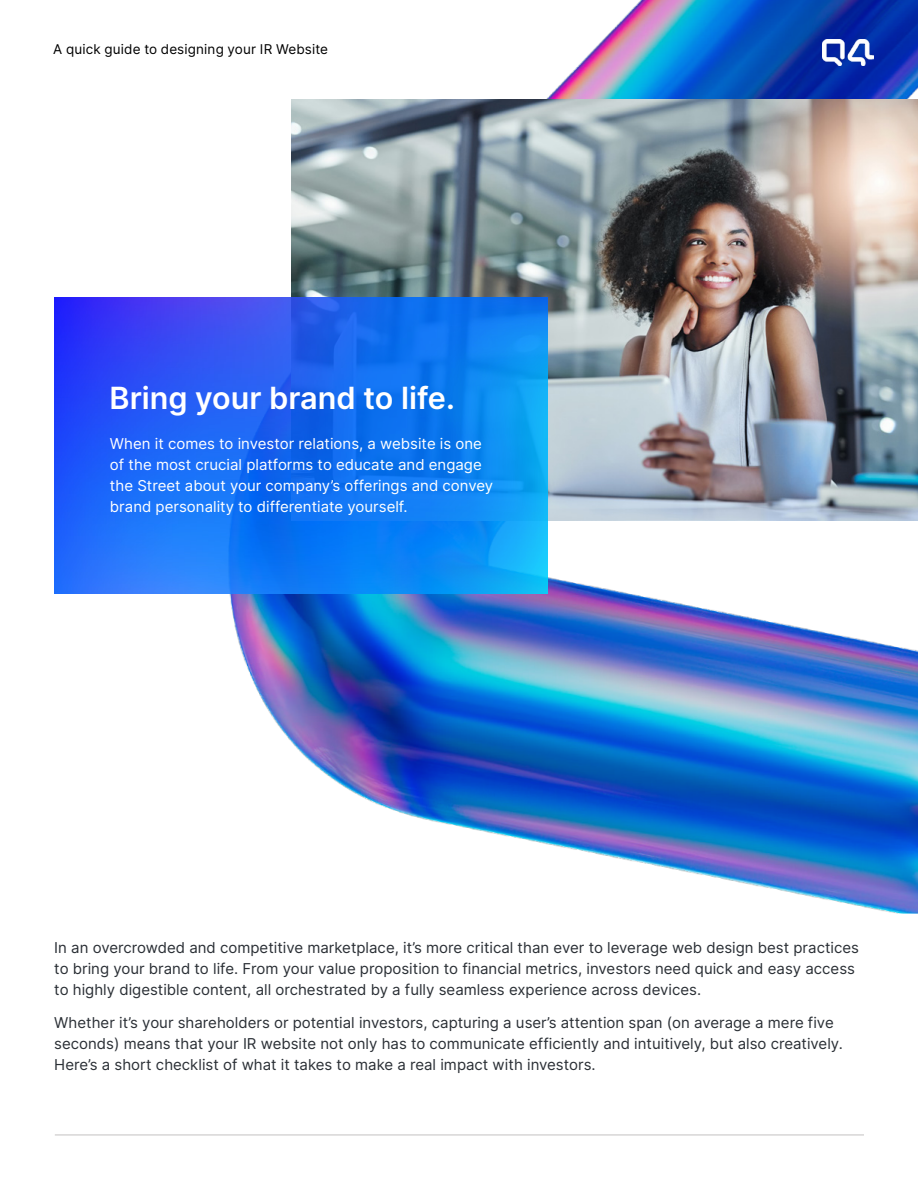
<style>
.page{position:relative;width:918px;height:1188px;background:#fff}
.page>*{position:absolute;margin:0;border:0;box-sizing:border-box;transform-origin:0 0}
.t1{font:600 30.6px "Inter";color:#fff}
.t2{font:15px/21px "Inter";color:#2a2f35}
.t3{font:15px/21px "Inter";color:#fff}
.t4{font:13.5px "Inter";letter-spacing:.01em;color:#000}
</style>
<div class="page">
<img style="left:90px;top:0;width:828px;height:914px">
<img style="left:291px;top:100px;width:627px;height:420px">
<hr style="left:55px;top:1135px;width:809px;height:1px;background:#c4c2c2">
<img style="left:54px;top:298px;width:494px;height:296px">
<img style="left:823px;top:39px;width:51px;height:27px">
<p class="t4" style="left:53px;top:39px;width:276px">A quick guide to designing your IR Website</p>
<h1 class="t1" style="left:110px;top:375px;width:347px">Bring your brand to life.</h1>
<p class="t3" style="left:110px;top:433px;width:385px">When it comes to investor relations, a website is one of the most crucial platforms to educate and engage the Street about your company’s offerings and convey brand personality to differentiate yourself.</p>
<p class="t2" style="left:54px;top:937px;width:806px">In an overcrowded and competitive marketplace, it’s more critical than ever to leverage web design best practices to bring your brand to life. From your value proposition to financial metrics, investors need quick and easy access to highly digestible content, all orchestrated by a fully seamless experience across devices.</p>
<p class="t2" style="left:54px;top:1012px;width:790px">Whether it’s your shareholders or potential investors, capturing a user’s attention span (on average a mere five seconds) means that your IR website not only has to communicate efficiently and intuitively, but also creatively.<br>Here’s a short checklist of what it takes to make a real impact with investors.</p>
</div>
